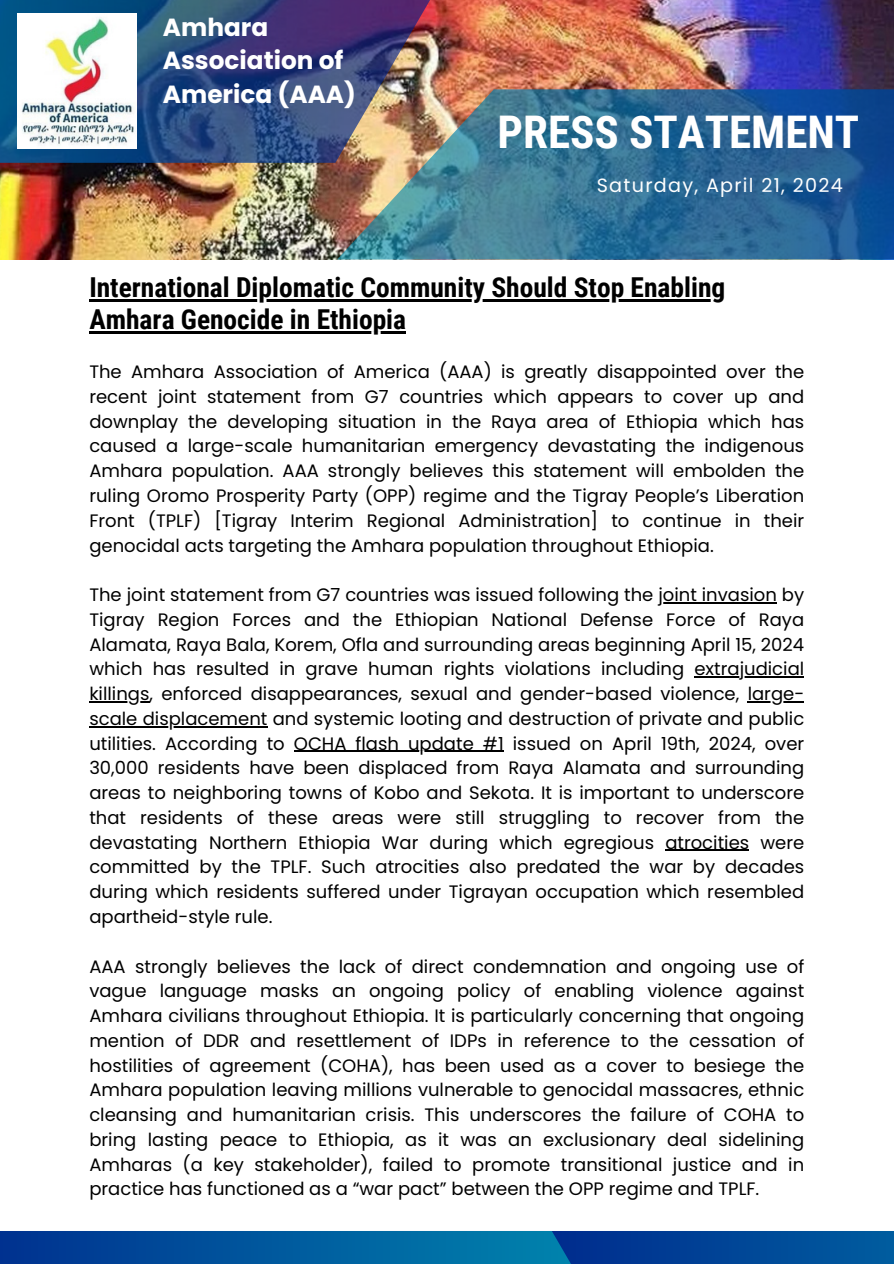
<style>
.page{position:relative;width:894px;height:1264px;background:#fff}
.page>*{position:absolute;margin:0;border:0;box-sizing:border-box;transform-origin:0 0}
.t1{font:700 45px "Roboto Condensed";color:#fff}
.t2{font:700 27.45px/32.7px "Roboto Condensed";color:#000}
.t3{font:700 24.75px/33.8px "Poppins";color:#fff}
.t4{font:19.2px "Poppins";letter-spacing:.07em;color:#fff}
.t5{font:18px/24.8px "Poppins";color:#000;text-align:justify}
</style>
<div class="page">
<img style="left:0;top:0;width:893px;height:260px">
<svg style="left:337px;top:89px;width:556px;height:170px;background:#356d92"></svg>
<svg style="left:664px;top:1231px;width:229px;height:32px;background:#004b99"></svg>
<svg style="left:0;top:1231px;width:664px;height:32px;background:#00539b"></svg>
<img style="left:0;top:0;width:491px;height:163px">
<hr style="left:658px;top:602px;width:118px;height:1px;background:#000">
<hr style="left:694px;top:676px;width:110px;height:1px;background:#000">
<hr style="left:89px;top:701px;width:60px;height:1px;background:#000">
<hr style="left:747px;top:701px;width:57px;height:1px;background:#000">
<hr style="left:89px;top:726px;width:178px;height:1px;background:#000">
<hr style="left:294px;top:750px;width:209px;height:2px;background:#000">
<hr style="left:665px;top:849px;width:84px;height:2px;background:#000">
<img style="left:17px;top:13px;width:119px;height:135px">
<hr style="left:89px;top:299px;width:636px;height:2px;background:#000">
<hr style="left:89px;top:331px;width:317px;height:3px;background:#000">
<p class="t3" style="left:163px;top:10px;width:194px">Amhara<br>Association of<br>America (AAA)</p>
<h1 class="t1" style="left:497px;top:106px;width:363px">PRESS STATEMENT</h1>
<p class="t4" style="left:596px;top:171px;width:247px">Saturday, April 21, 2024</p>
<h2 class="t2" style="left:89px;top:271px;width:637px">International Diplomatic Community Should Stop Enabling<br>Amhara Genocide in Ethiopia</h2>
<h2 class="t5" style="left:89px;top:359px;width:716px">The Amhara Association of America (AAA) is greatly disappointed over the recent joint statement from G7 countries which appears to cover up and downplay the developing situation in the Raya area of Ethiopia which has caused a large-scale humanitarian emergency devastating the indigenous Amhara population. AAA strongly believes this statement will embolden the ruling Oromo Prosperity Party (OPP) regime and the Tigray People’s Liberation Front (TPLF) [Tigray Interim Regional Administration] to continue in their genocidal acts targeting the Amhara population throughout Ethiopia.</h2>
<h1 class="t5" style="left:89px;top:582px;width:716px">The joint statement from G7 countries was issued following the joint invasion by</h1>
<p class="t5" style="left:89px;top:607px;width:716px">Tigray Region Forces and the Ethiopian National Defense Force of Raya Alamata, Raya Bala, Korem, Ofla and surrounding areas beginning April 15, 2024 which has resulted in grave human rights violations including</p>
<h2 class="t5" style="left:694px;top:656px;width:111px">extrajudicial</h2>
<p class="t5" style="left:89px;top:681px;width:651px">killings, enforced disappearances, sexual and gender-based violence,</p>
<p class="t5" style="left:747px;top:681px;width:58px">large-</p>
<p class="t5" style="left:89px;top:706px;width:716px">scale displacement and systemic looting and destruction of private and public utilities. According to OCHA flash update #1 issued on April 19th, 2024, over 30,000 residents have been displaced from Raya Alamata and surrounding areas to neighboring towns of Kobo and Sekota. It is important to underscore that residents of these areas were still struggling to recover from the devastating Northern Ethiopia War during which egregious atrocities were committed by the TPLF. Such atrocities also predated the war by decades during which residents suffered under Tigrayan occupation which resembled apartheid-style rule.</p>
<p class="t5" style="left:89px;top:953px;width:716px">AAA strongly believes the lack of direct condemnation and ongoing use of vague language masks an ongoing policy of enabling violence against Amhara civilians throughout Ethiopia. It is particularly concerning that ongoing mention of DDR and resettlement of IDPs in reference to the cessation of hostilities of agreement (COHA), has been used as a cover to besiege the Amhara population leaving millions vulnerable to genocidal massacres, ethnic cleansing and humanitarian crisis. This underscores the failure of COHA to bring lasting peace to Ethiopia, as it was an exclusionary deal sidelining Amharas (a key stakeholder), failed to promote transitional justice and in practice has functioned as a “war pact” between the OPP regime and TPLF.</p>
</div>
